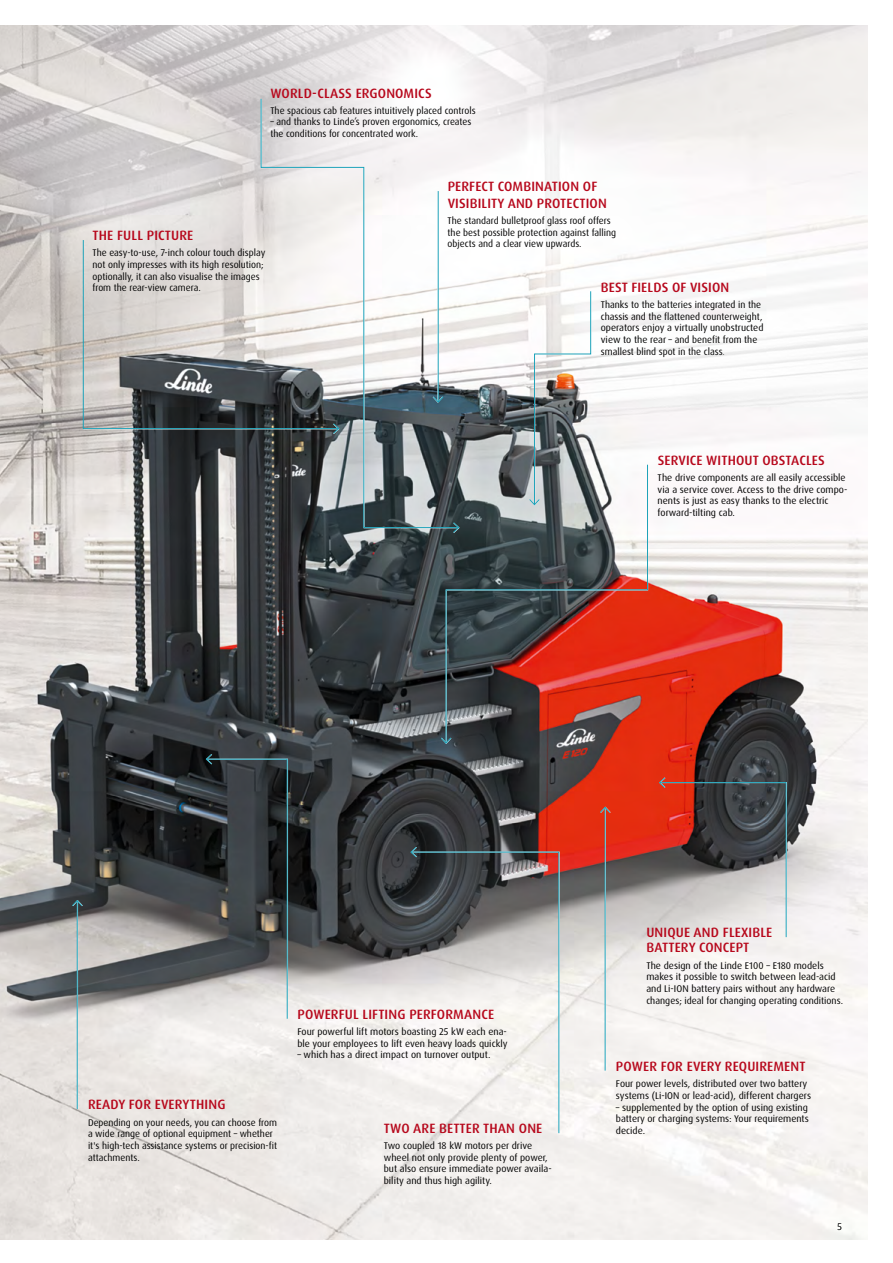
<style>
.page{position:relative;width:893px;height:1263px;background:#fff}
.page>*{position:absolute;margin:0;border:0;box-sizing:border-box;transform-origin:0 0}
.Beigelung-Head{font:500 13.5px/15px "Dax Pro";letter-spacing:.01em;color:#b7081c}
.Main_Copy_9_12{font:9.75px/11.7px "Dax Pro";color:#000}
.t1{font:300 9.75px "Dax Pro";color:#000}
.s1{font-weight:300}
</style>
<div class="page">
<img style="left:0;top:26px;width:867px;height:1213px">
<svg style="left:659px;top:777px;width:128px;height:161px;background:#8e7b7a"></svg>
<svg style="left:205px;top:753px;width:83px;height:266px;background:#55595b"></svg>
<hr style="left:605px;top:807px;width:1px;height:263px;background:#1da2b9">
<svg style="left:599px;top:806px;width:12px;height:8px"></svg>
<hr style="left:77px;top:901px;width:1px;height:208px;background:#1da2b9">
<svg style="left:71px;top:899px;width:12px;height:8px"></svg>
<svg style="left:83px;top:239px;width:177px;height:190px;background:#acacaa"></svg>
<svg style="left:445px;top:464px;width:203px;height:280px;background:#805754"></svg>
<svg style="left:440px;top:737px;width:12px;height:7px"></svg>
<svg style="left:410px;top:846px;width:150px;height:288px"></svg>
<svg style="left:529px;top:291px;width:63px;height:215px"></svg>
<svg style="left:260px;top:98px;width:199px;height:430px"></svg>
<svg style="left:452px;top:522px;width:8px;height:12px"></svg>
<p class="Beigelung-Head" style="left:270px;top:85px;width:163px">WORLD-CLASS ERGONOMICS</p>
<p class="Main_Copy_9_12" style="left:270px;top:105px;width:207px">The spacious cab features intuitively placed controls</p>
<p class="Main_Copy_9_12" style="left:270px;top:116px;width:203px">– and thanks to Linde’s proven ergonomics, creates the conditions for concentrated work.</p>
<p class="Beigelung-Head" style="left:93px;top:228px;width:102px">THE FULL PICTURE</p>
<p class="Main_Copy_9_12" style="left:92px;top:247px;width:174px">The easy-to-use, 7-inch colour touch display not only impresses with its high resolution; optionally, it can also visualise the images from the rear-view camera.</p>
<p class="Beigelung-Head" style="left:448px;top:178px;width:161px;line-height:16.5px">PERFECT COMBINATION OF<br>VISIBILITY AND PROTECTION</p>
<p class="Main_Copy_9_12" style="left:448px;top:215px;width:170px">The standard bulletproof glass roof offers the best possible protection against falling objects and a clear view upwards.</p>
<p class="Beigelung-Head" style="left:601px;top:279px;width:130px">BEST FIELDS OF VISION</p>
<p class="Main_Copy_9_12" style="left:601px;top:299px;width:164px">Thanks to the batteries integrated in the chassis and the flattened counterweight, operators enjoy a virtually unobstructed view to the rear – and benefit from the smallest blind spot in the class<span class="s1">.</span></p>
<p class="Beigelung-Head" style="left:658px;top:453px;width:169px">SERVICE WITHOUT OBSTACLES</p>
<p class="Main_Copy_9_12" style="left:658px;top:472px;width:191px">The drive components are all easily accessible via a service cover. Access to the drive compo&shy;nents is just as easy thanks to the electric forward-tilting cab.</p>
<p class="Beigelung-Head" style="left:88px;top:1097px;width:139px">READY FOR EVERYTHING</p>
<p class="Main_Copy_9_12" style="left:88px;top:1116px;width:191px">Depending on your needs, you can choose from a wide range of optional equipment – whether it's high-tech assistance systems or precision-fit attachments.</p>
<p class="Beigelung-Head" style="left:297px;top:1007px;width:198px">POWERFUL LIFTING PERFORMANCE</p>
<p class="Main_Copy_9_12" style="left:297px;top:1026px;width:212px">Four powerful lift motors boasting 25 kW each ena&shy;ble your employees to lift even heavy loads quickly</p>
<p class="Main_Copy_9_12" style="left:297px;top:1049px;width:195px">– which has a direct impact on turnover output.</p>
<p class="Beigelung-Head" style="left:384px;top:1120px;width:160px">TWO ARE BETTER THAN ONE</p>
<p class="Main_Copy_9_12" style="left:384px;top:1140px;width:169px">Two coupled 18 kW motors per drive wheel not only provide plenty of power, but also ensure immediate power availa&shy;bility and thus high agility.</p>
<p class="Beigelung-Head" style="left:646px;top:925px;width:127px">UNIQUE AND FLEXIBLE<br>BATTERY CONCEPT</p>
<p class="Main_Copy_9_12" style="left:646px;top:959px;width:198px">The design of the Linde E100 – E180 models makes it possible to switch between lead-acid and Li-ION battery pairs without any hardware changes; ideal for changing operating conditions.</p>
<p class="Beigelung-Head" style="left:616px;top:1059px;width:191px">POWER FOR EVERY REQUIREMENT</p>
<p class="Main_Copy_9_12" style="left:616px;top:1078px;width:197px">Four power levels, distributed over two battery systems (Li-ION or lead-acid), different chargers</p>
<p class="Main_Copy_9_12" style="left:616px;top:1101px;width:194px;text-align:justify">– supplemented by the option of using existing battery or charging systems: Your requirements decide.</p>
<p class="t1" style="left:837px;top:1220px;width:6px">5</p>
</div>
